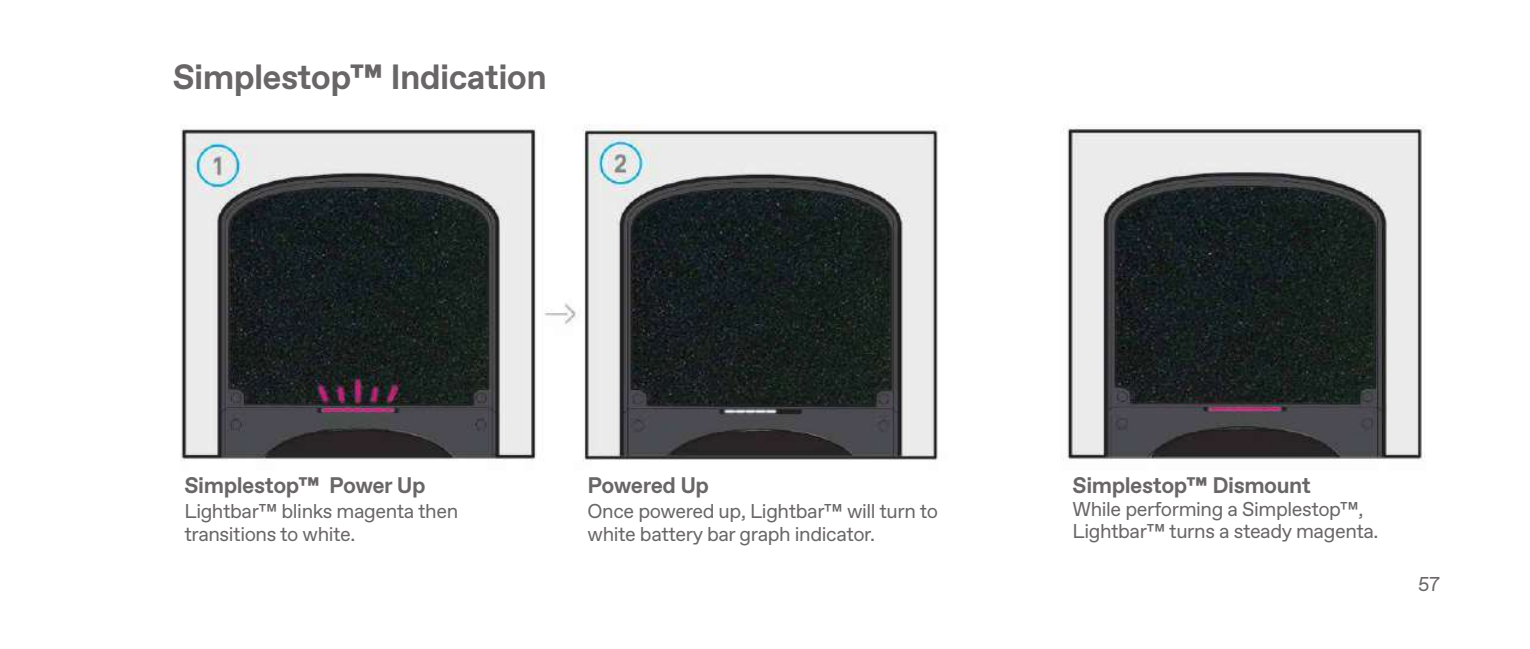
<style>
.page{position:relative;width:1530px;height:649px;background:#fff}
.page>*{position:absolute;margin:0;border:0;box-sizing:border-box;transform-origin:0 0}
.t1{font:700 35px "ABC Favorit";letter-spacing:-.02em;color:#696667}
.t2{font:700 22.5px "ABC Favorit";letter-spacing:-.02em;color:#696667}
.t3{font:20px/22.5px "ABC Favorit";letter-spacing:-.02em;color:#696667}
</style>
<div class="page">
<img style="left:180px;top:124px;width:758px;height:337px">
<img style="left:1063px;top:125px;width:362px;height:336px">
<h1 class="t1" style="left:173px;top:56px;width:376px">Simplestop™ Indication</h1>
<p class="t2" style="left:185px;top:471px;width:243px">Simplestop™ Power Up</p>
<p class="t3" style="left:185px;top:500px;width:275px">Lightbar™ blinks magenta then transitions to white.</p>
<p class="t2" style="left:588px;top:471px;width:123px">Powered Up</p>
<p class="t3" style="left:588px;top:500px;width:352px">Once powered up, Lightbar™ will turn to white battery bar graph indicator.</p>
<p class="t2" style="left:1073px;top:471px;width:240px">Simplestop™ Dismount</p>
<p class="t3" style="left:1073px;top:497px;width:307px">While performing a Simplestop™,<br>Lightbar™ turns a steady magenta.</p>
<p class="t3" style="left:1418px;top:573px;width:23px">57</p>
</div>
